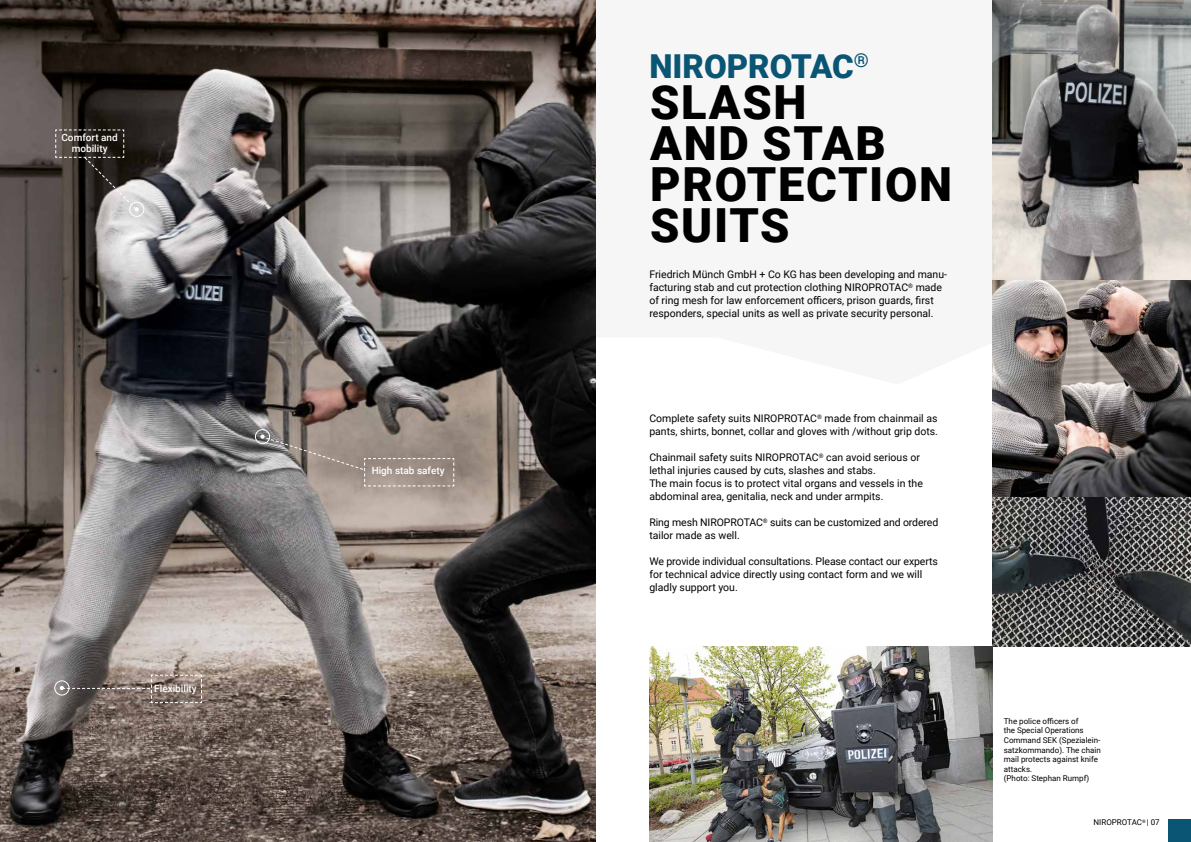
<style>
.page{position:relative;width:1191px;height:842px;background:#fff}
.page>*{position:absolute;margin:0;border:0;box-sizing:border-box;transform-origin:0 0}
.t1{font:900 47px/41px "Roboto";letter-spacing:.035em;color:#000}
.t2{font:900 33px "Roboto";color:#095573}
.t3{font:10.5px/13px "Roboto";color:#000}
.t4{font:500 10px/11px "Roboto";color:#fff;text-align:center}
.t5{font:8px/9.6px "Roboto";color:#000}
</style>
<div class="page">
<img style="left:0;top:0;width:595px;height:842px">
<img style="left:992px;top:0;width:199px;height:280px">
<img style="left:992px;top:280px;width:199px;height:366px">
<img style="left:649px;top:646px;width:343px;height:196px">
<div style="left:129px;top:202px;width:15px;height:15px;border:1px solid #fff;border-radius:50%"></div>
<svg style="left:55px;top:129px;width:84px;height:82px;background:#49443f"></svg>
<div style="left:255px;top:429px;width:15px;height:15px;border:1px solid #fff;border-radius:50%"></div>
<div style="left:54px;top:680px;width:15px;height:15px;border:1px solid #fff;border-radius:50%"></div>
<svg style="left:260px;top:434px;width:195px;height:53px;background:#9c918a"></svg>
<svg style="left:60px;top:674px;width:142px;height:29px;background:#7f726c"></svg>
<div style="left:1168px;top:819px;width:23px;height:23px;background:#095573"></div>
<p class="t4" style="left:61px;top:132px;width:58px">Comfort and mobility</p>
<p class="t4" style="left:154px;top:683px;width:44px">Flexibility</p>
<p class="t4" style="left:372px;top:465px;width:74px">High stab safety</p>
<h2 class="t2" style="left:649px;top:43px;width:221px">NIROPROTAC<sup>®</sup></h2>
<h1 class="t1" style="left:650px;top:80px;width:303px">SLASH<br>AND STAB<br>PROTECTION<br>SUITS</h1>
<p class="t3" style="left:649px;top:267px;width:299px">Friedrich Münch GmbH + Co KG has been developing and manu&shy;facturing stab and cut protection clothing NIROPROTAC<sup>®</sup> made of ring mesh for law enforcement officers, prison guards, first responders, special units as well as private security personal.</p>
<p class="t3" style="left:649px;top:412px;width:290px">Complete safety suits NIROPROTAC<sup>®</sup> made from chainmail as pants, shirts, bonnet, collar and gloves with /without grip dots.</p>
<p class="t3" style="left:649px;top:451px;width:275px">Chainmail safety suits NIROPROTAC<sup>®</sup> can avoid serious or lethal injuries caused by cuts, slashes and stabs.<br>The main focus is to protect vital organs and vessels in the abdominal area, genitalia, neck and under armpits.</p>
<p class="t3" style="left:649px;top:516px;width:290px">Ring mesh NIROPROTAC<sup>®</sup> suits can be customized and ordered tailor made as well.</p>
<p class="t3" style="left:649px;top:555px;width:290px">We provide individual consultations. Please contact our experts for technical advice directly using contact form and we will gladly support you.</p>
<p class="t5" style="left:1003px;top:716px;width:98px">The police officers of<br>the Special Operations<br>Command SEK (Spezialein&shy;satzkommando). The chain mail protects against knife attacks.<br>(Photo: Stephan Rumpf)</p>
<p class="t5" style="left:1093px;top:817px;width:68px">NIROPROTAC<sup>®</sup> | 07</p>
</div>
